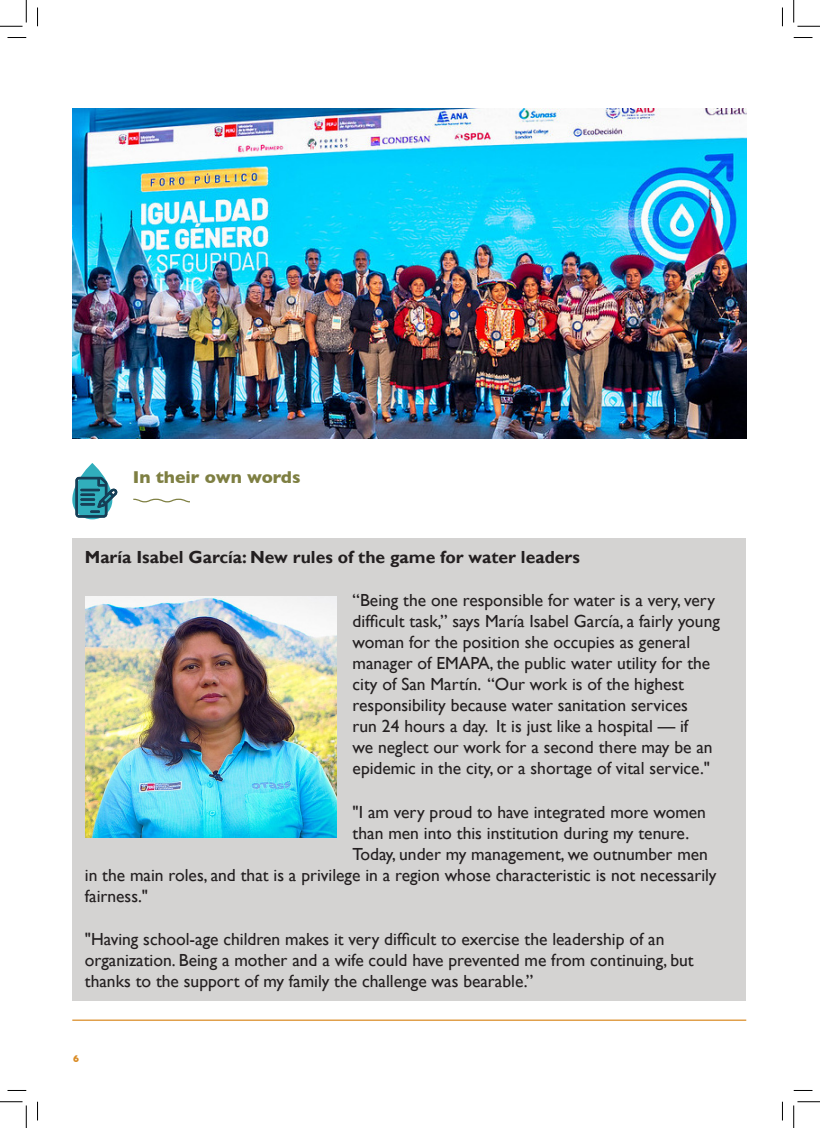
<style>
.page{position:relative;width:820px;height:1128px;background:#fff}
.page>*{position:absolute;margin:0;border:0;box-sizing:border-box;transform-origin:0 0}
.t1{font:17.5px/21px "Gill Sans";color:#231f20}
.t2{font:700 17.5px "Gill Sans";color:#231f20}
.t3{font:700 17.5px "Gill Sans";color:#7e7f42}
.t4{font:700 10px "Gill Sans";color:#da8c26}
</style>
<div class="page">
<div style="left:72px;top:538px;width:673px;height:462px;background:#d4d3d2"></div>
<img style="left:85px;top:597px;width:251px;height:240px">
<hr style="left:72px;top:1019px;width:673px;height:1px;background:#da8c26">
<img style="left:72px;top:109px;width:673px;height:329px">
<svg style="left:133px;top:498px;width:57px;height:5px"></svg>
<svg style="left:72px;top:463px;width:46px;height:56px"></svg>
<svg style="left:8px;top:37px;width:18px;height:1px"></svg>
<svg style="left:793px;top:37px;width:19px;height:1px"></svg>
<svg style="left:8px;top:1090px;width:18px;height:1px"></svg>
<svg style="left:793px;top:1090px;width:19px;height:1px"></svg>
<svg style="left:37px;top:8px;width:1px;height:18px"></svg>
<svg style="left:37px;top:1101px;width:1px;height:19px"></svg>
<svg style="left:781px;top:8px;width:1px;height:18px"></svg>
<svg style="left:781px;top:1102px;width:1px;height:18px"></svg>
<svg style="left:0;top:0;width:27px;height:27px"></svg>
<svg style="left:0;top:1101px;width:27px;height:26px"></svg>
<svg style="left:793px;top:0;width:26px;height:27px"></svg>
<svg style="left:793px;top:1101px;width:26px;height:26px"></svg>
<p class="t3" style="left:133px;top:463px;width:169px">In their own words</p>
<p class="t2" style="left:85px;top:546px;width:496px">María Isabel García: New rules of the game for water leaders</p>
<p class="t1" style="left:352px;top:590px;width:368px">“Being the one responsible for water is a very, very difficult task,” says María Isabel García, a fairly young woman for the position she occupies as general manager of EMAPA, the public water utility for the city of San Martín. “Our work is of the highest responsibility because water sanitation services<br>run 24 hours a day. It is just like a hospital — if<br>we neglect our work for a second there may be an epidemic in the city, or a shortage of vital service."</p>
<p class="t1" style="left:352px;top:801px;width:355px">"I am very proud to have integrated more women</p>
<p class="t1" style="left:352px;top:822px;width:338px">than men into this institution during my tenure.</p>
<p class="t1" style="left:352px;top:843px;width:357px">Today, under my management, we outnumber men</p>
<p class="t1" style="left:85px;top:864px;width:633px">in the main roles, and that is a privilege in a region whose characteristic is not necessarily</p>
<p class="t1" style="left:85px;top:885px;width:65px">fairness."</p>
<p class="t1" style="left:85px;top:928px;width:610px">"Having school-age children makes it very difficult to exercise the leadership of an organization. Being a mother and a wife could have prevented me from continuing, but thanks to the support of my family the challenge was bearable.”</p>
<p class="t4" style="left:73px;top:1050px;width:7px">6</p>
</div>
